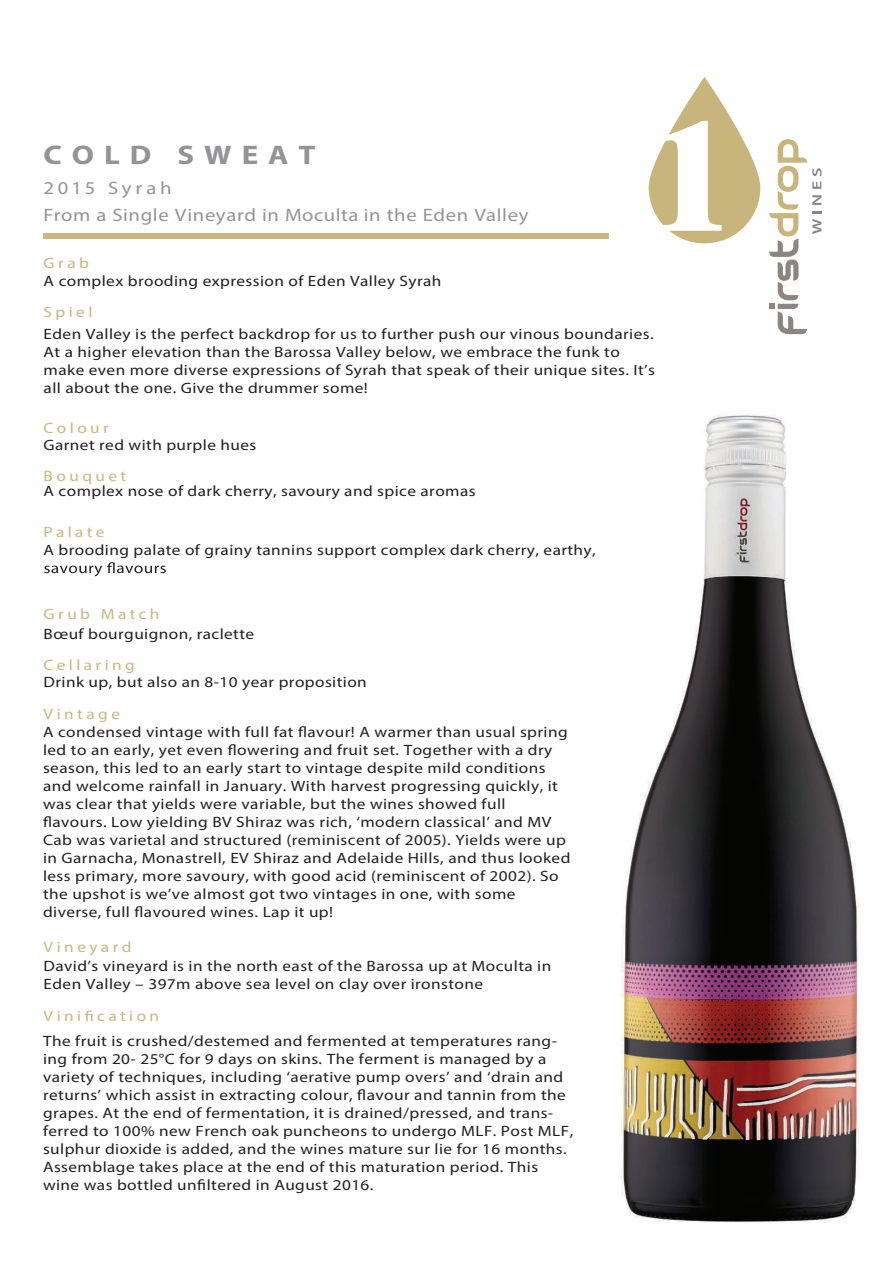
<style>
.page{position:relative;width:893px;height:1263px;background:#fff}
.page>*{position:absolute;margin:0;border:0;box-sizing:border-box;transform-origin:0 0}
.t1{font:700 27px "Myriad Pro";letter-spacing:.32em;color:#949497;scale:1.15 1}
.t2{font:18px/27px "Myriad Pro";letter-spacing:.03em;color:#949497;scale:1.15 1}
.t3{font:15px/18px "Myriad Pro";letter-spacing:.025em;color:#231f20;scale:1.15 1}
.t4{font:15px "Myriad Pro";letter-spacing:.2em;color:#cbb67d;scale:1.15 1}
</style>
<div class="page">
<img style="left:621px;top:334px;width:238px;height:889px">
<svg style="left:649px;top:77px;width:111px;height:166px"></svg>
<svg style="left:769px;top:139px;width:53px;height:195px"></svg>
<div style="left:44px;top:234px;width:565px;height:5px;background:#cbb67d"></div>
<svg style="left:85px;top:1010px;width:7px;height:11px"></svg>
<svg style="left:44px;top:562px;width:122px;height:14px"></svg>
<h1 class="t1" style="left:44px;top:139px;width:238px">COLD SWEAT</h1>
<p class="t2" style="left:44px;top:176px;width:423px">2015 Syrah<br>From a Single Vineyard in Moculta in the Eden Valley</p>
<p class="t4" style="left:44px;top:257px;width:41px">Grab</p>
<p class="t3" style="left:44px;top:273px;width:347px">A complex brooding expression of Eden Valley Syrah</p>
<p class="t4" style="left:44px;top:307px;width:44px">Spiel</p>
<p class="t3" style="left:44px;top:327px;width:533px">Eden Valley is the perfect backdrop for us to further push our vinous boundaries.<br>At a higher elevation than the Barossa Valley below, we embrace the funk to make even more diverse expressions of Syrah that speak of their unique sites. It’s all about the one. Give the drummer some!</p>
<p class="t4" style="left:44px;top:422px;width:58px">Colour</p>
<p class="t3" style="left:44px;top:437px;width:187px">Garnet red with purple hues</p>
<p class="t4" style="left:44px;top:470px;width:73px">Bouquet</p>
<p class="t3" style="left:44px;top:483px;width:377px">A complex nose of dark cherry, savoury and spice aromas</p>
<p class="t4" style="left:44px;top:526px;width:54px">Palate</p>
<p class="t3" style="left:44px;top:542px;width:482px">A brooding palate of grainy tannins support complex dark cherry, earthy,</p>
<p class="t4" style="left:44px;top:608px;width:102px">Grub Match</p>
<p class="t3" style="left:44px;top:626px;width:185px">Bœuf bourguignon, raclette</p>
<p class="t4" style="left:44px;top:659px;width:81px">Cellaring</p>
<p class="t3" style="left:44px;top:675px;width:283px">Drink up, but also an 8-10 year proposition</p>
<p class="t4" style="left:44px;top:708px;width:68px">Vintage</p>
<p class="t3" style="left:43px;top:725px;width:460px">A condensed vintage with full fat flavour! A warmer than usual spring led to an early, yet even flowering and fruit set. Together with a dry season, this led to an early start to vintage despite mild conditions and welcome rainfall in January. With harvest progressing quickly, it was clear that yields were variable, but the wines showed full flavours. Low yielding BV Shiraz was rich, ‘modern classical’ and MV Cab was varietal and structured (reminiscent of 2005). Yields were up in Garnacha, Monastrell, EV Shiraz and Adelaide Hills, and thus looked less primary, more savoury, with good acid (reminiscent of 2002). So the upshot is we’ve almost got two vintages in one, with some diverse, full flavoured wines. Lap it up!</p>
<p class="t4" style="left:44px;top:941px;width:78px">Vineyard</p>
<p class="t3" style="left:44px;top:958px;width:443px">David’s vineyard is in the north east of the Barossa up at Moculta in<br>Eden Valley – 397m above sea level on clay over ironstone</p>
<p class="t4" style="left:44px;top:1010px;width:102px">Vini cation</p>
<p class="t3" style="left:43px;top:1033px;width:462px">The fruit is crushed/destemed and fermented at temperatures rang&shy;ing from 20- 25°C for 9 days on skins. The ferment is managed by a variety of techniques, including ‘aerative pump overs’ and ‘drain and returns’ which assist in extracting colour, flavour and tannin from the grapes. At the end of fermentation, it is drained/pressed, and trans&shy;ferred to 100% new French oak puncheons to undergo MLF. Post MLF, sulphur dioxide is added, and the wines mature sur lie for 16 months.<br>Assemblage takes place at the end of this maturation period. This wine was bottled unfiltered in August 2016.</p>
</div>
